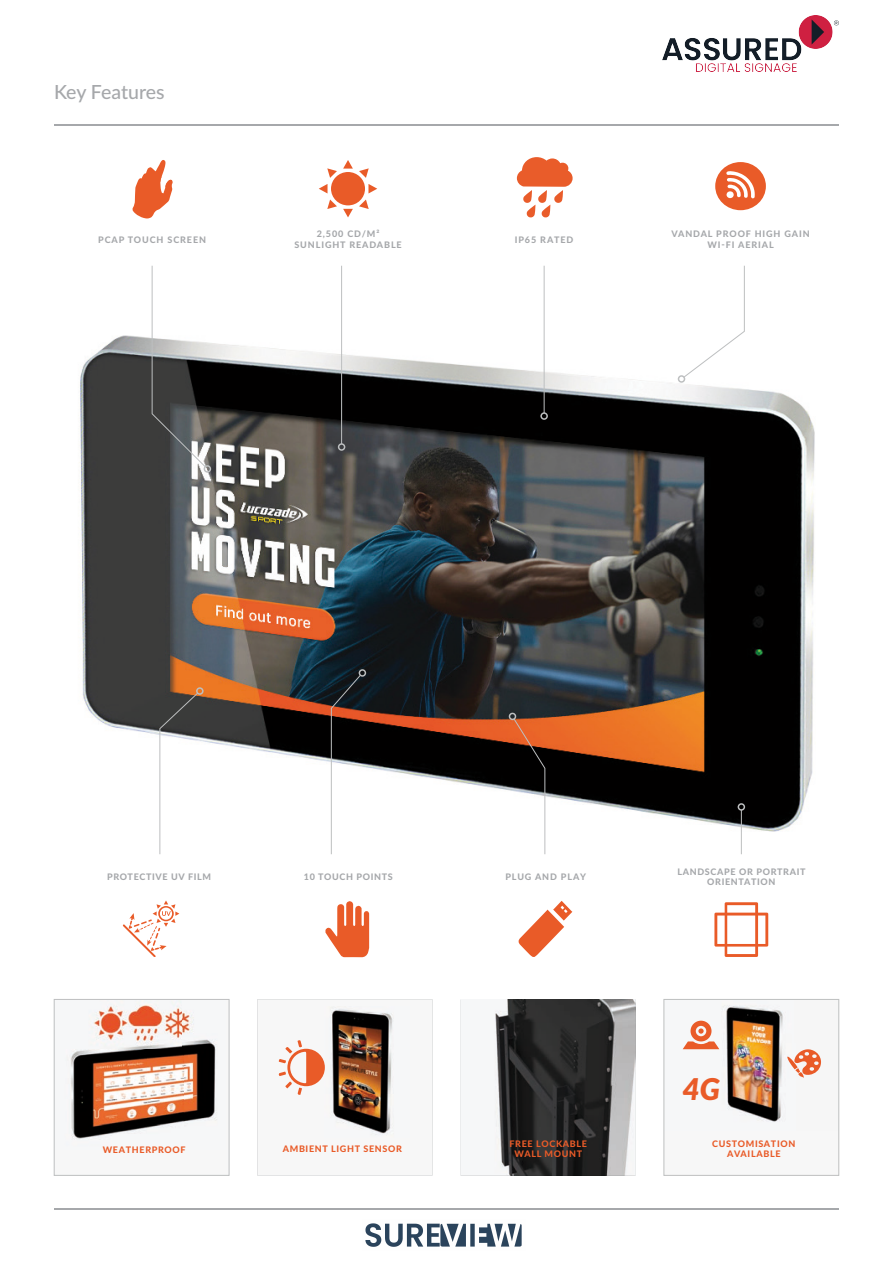
<style>
.page{position:relative;width:893px;height:1263px;background:#fff}
.page>*{position:absolute;margin:0;border:0;box-sizing:border-box;transform-origin:0 0}
.t1{font:italic 900 30px "Lato";color:#e95b28}
.t2{font:500 19.5px "Lato";color:#a6a8ab}
.t3{font:800 9px/10.8px "Lato";letter-spacing:.1em;color:#a6a8ab;text-align:center}
.t4{font:800 9px/10.8px "Lato";letter-spacing:.075em;color:#e95b28;text-align:center}
.t5{font:800 9px/10.8px "Lato";letter-spacing:.075em;color:#a6a8ab;text-align:center}
</style>
<div class="page">
<hr style="left:54px;top:1208px;width:785px;height:1px;background:#a6a8ab">
<hr style="left:54px;top:124px;width:785px;height:2px;background:#a6a8ab">
<img style="left:80px;top:285px;width:735px;height:569px">
<svg style="left:152px;top:265px;width:54px;height:202px"></svg>
<div style="left:204px;top:465px;width:7px;height:8px;border:2px solid #bdbfc0;border-radius:50%"></div>
<hr style="left:341px;top:266px;width:1px;height:178px;background:#bdbfc0">
<div style="left:338px;top:443px;width:7px;height:8px;border:2px solid #bdbfc0;border-radius:50%"></div>
<svg style="left:714px;top:902px;width:54px;height:55px"></svg>
<svg style="left:514px;top:718px;width:31px;height:136px"></svg>
<div style="left:509px;top:713px;width:7px;height:7px;border:2px solid #bdbfc0;border-radius:50%"></div>
<svg style="left:54px;top:999px;width:175px;height:177px"></svg>
<img style="left:461px;top:1175px;width:175px;height:1px">
<img style="left:494px;top:1000px;width:142px;height:175px">
<svg style="left:319px;top:160px;width:58px;height:57px"></svg>
<svg style="left:518px;top:901px;width:54px;height:56px"></svg>
<svg style="left:517px;top:157px;width:56px;height:61px"></svg>
<hr style="left:544px;top:266px;width:1px;height:147px;background:#bdbfc0">
<div style="left:540px;top:412px;width:8px;height:8px;border:2px solid #bdbfc0;border-radius:50%"></div>
<hr style="left:741px;top:810px;width:1px;height:44px;background:#bdbfc0">
<div style="left:738px;top:803px;width:7px;height:8px;border:2px solid #bdbfc0;border-radius:50%"></div>
<svg style="left:257px;top:999px;width:175px;height:176px"></svg>
<svg style="left:132px;top:160px;width:40px;height:58px"></svg>
<svg style="left:325px;top:901px;width:44px;height:56px"></svg>
<svg style="left:331px;top:675px;width:30px;height:180px"></svg>
<div style="left:359px;top:669px;width:7px;height:8px;border:2px solid #bdbfc0;border-radius:50%"></div>
<svg style="left:663px;top:999px;width:176px;height:177px"></svg>
<svg style="left:683px;top:265px;width:62px;height:113px"></svg>
<div style="left:678px;top:375px;width:7px;height:8px;border:2px solid #bdbfc0;border-radius:50%"></div>
<svg style="left:715px;top:162px;width:51px;height:48px"></svg>
<svg style="left:159px;top:692px;width:39px;height:162px"></svg>
<div style="left:196px;top:687px;width:8px;height:8px;border:2px solid #bdbfc0;border-radius:50%"></div>
<svg style="left:123px;top:900px;width:56px;height:57px"></svg>
<img style="left:365px;top:1223px;width:157px;height:24px">
<img style="left:662px;top:15px;width:177px;height:57px">
<h2 class="t2" style="left:54px;top:77px;width:112px">Key Features</h2>
<p class="t3" style="left:98px;top:234px;width:109px">PCAP TOUCH SCREEN</p>
<p class="t3" style="left:294px;top:228px;width:109px">2,500 CD/M²<br>SUNLIGHT READABLE</p>
<p class="t3" style="left:515px;top:234px;width:60px">IP65 RATED</p>
<p class="t3" style="left:671px;top:228px;width:140px">VANDAL PROOF HIGH GAIN<br>WI-FI AERIAL</p>
<p class="t5" style="left:107px;top:871px;width:106px">PROTECTIVE UV FILM</p>
<p class="t5" style="left:304px;top:871px;width:91px">10 TOUCH POINTS</p>
<p class="t3" style="left:505px;top:871px;width:82px">PLUG AND PLAY</p>
<p class="t5" style="left:677px;top:865px;width:130px">LANDSCAPE OR PORTRAIT<br>ORIENTATION</p>
<h1 class="t1" style="left:682px;top:1066px;width:39px">4G</h1>
<p class="t4" style="left:103px;top:1143px;width:84px">WEATHERPROOF</p>
<p class="t4" style="left:509px;top:1137px;width:79px">FREE LOCKABLE<br>WALL MOUNT</p>
<p class="t4" style="left:283px;top:1143px;width:121px">AMBIENT LIGHT SENSOR</p>
<p class="t4" style="left:712px;top:1137px;width:85px">CUSTOMISATION<br>AVAILABLE</p>
</div>
